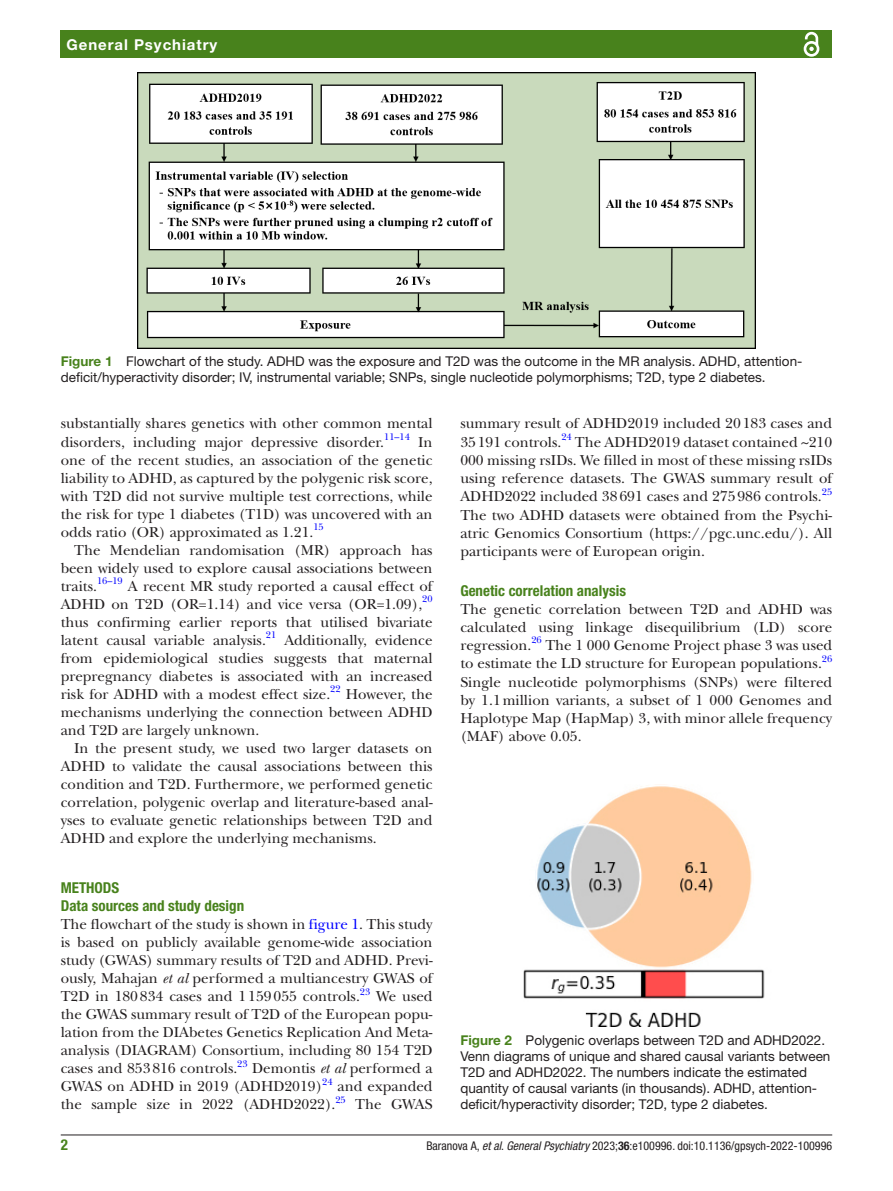
<style>
.page{position:relative;width:893px;height:1191px;background:#fff}
.page>*{position:absolute;margin:0;border:0;box-sizing:border-box;transform-origin:0 0}
.t1{font:15px/18px "New Baskerville";color:#231f20;text-align:justify}
.t2{font:700 condensed 15px/18px "Helvetica Neue LT Std";color:#48821c}
.t3{font:700 15px "Helvetica Neue LT Std";letter-spacing:.065em;color:#fff}
.t4{font:13.5px/16.2px "Helvetica Neue LT Std";color:#231f20}
.t5{font:condensed 12px "Helvetica Neue LT Std";color:#231f20}
.t6{font:9.9px "New Baskerville";color:#00f}
.s1{font-weight:700;color:#48821c}
.s2{color:#00f}
.s3{font-style:italic}
.s4{font-weight:700}
</style>
<div class="page">
<hr style="left:61px;top:1134px;width:771px;height:1px;background:#231f20">
<div style="left:61px;top:31px;width:771px;height:27px;background:#48821c"></div>
<svg style="left:803px;top:31px;width:17px;height:26px"></svg>
<img style="left:138px;top:73px;width:617px;height:275px">
<img style="left:523px;top:786px;width:242px;height:240px">
<p class="t3" style="left:66px;top:35px;width:152px">General Psychiatry</p>
<p class="t4" style="left:61px;top:353px;width:743px"><span class="s1">Figure 1</span> Flowchart of the study. ADHD was the exposure and T2D was the outcome in the MR analysis. ADHD, attention&shy;deficit/hyperactivity disorder; IV, instrumental variable; SNPs, single nucleotide polymorphisms; T2D, type 2 diabetes.</p>
<p class="t1" style="left:61px;top:415px;width:373px">substantially shares genetics with other common mental disorders, including major depressive disorder.</p>
<p class="t6" style="left:384px;top:431px;width:27px">11–14</p>
<p class="t1" style="left:61px;top:433px;width:373px;text-indent:357px">In one of the recent studies, an association of the genetic liability to ADHD, as captured by the polygenic risk score, with T2D did not survive multiple test corrections, while the risk for type 1 diabetes (T1D) was uncovered with an odds ratio (OR) approximated as 1.21.</p>
<p class="t6" style="left:313px;top:521px;width:12px">15</p>
<p class="t1" style="left:61px;top:541px;width:373px;text-indent:14px">The Mendelian randomisation (MR) approach has been widely used to explore causal associations between traits.</p>
<p class="t6" style="left:97px;top:575px;width:27px">16–19</p>
<p class="t1" style="left:61px;top:577px;width:373px;text-indent:67px">A recent MR study reported a causal effect of<br>ADHD on T2D (OR=1.14) and vice versa (OR=1.09),</p>
<p class="t6" style="left:422px;top:593px;width:12px">20</p>
<p class="t1" style="left:61px;top:613px;width:373px">thus confirming earlier reports that utilised bivariate latent causal variable analysis.</p>
<p class="t6" style="left:266px;top:629px;width:12px">21</p>
<p class="t1" style="left:61px;top:631px;width:373px;text-indent:224px">Additionally, evidence from epidemiological studies suggests that maternal prepregnancy diabetes is associated with an increased risk for ADHD with a modest effect size.</p>
<p class="t6" style="left:330px;top:683px;width:12px">22</p>
<p class="t1" style="left:61px;top:685px;width:373px;text-indent:285px">However, the mechanisms underlying the connection between ADHD and T2D are largely unknown.</p>
<p class="t1" style="left:61px;top:739px;width:373px;text-indent:13px">In the present study, we used two larger datasets on ADHD to validate the causal associations between this condition and T2D. Furthermore, we performed genetic correlation, polygenic overlap and literature-based anal&shy;yses to evaluate genetic relationships between T2D and ADHD and explore the underlying mechanisms.</p>
<p class="t2" style="left:61px;top:878px;width:185px">Methods<br>Data sources and study design</p>
<p class="t1" style="left:61px;top:915px;width:373px">The flowchart of the study is shown in <span class="s2">figure 1</span>. This study is based on publicly available genome-wide association study (GWAS) summary results of T2D and ADHD. Previ&shy;ously, Mahajan <span class="s3">et al</span> performed a multiancestry GWAS of T2D in 180834 cases and 1159055 controls.</p>
<p class="t6" style="left:360px;top:985px;width:12px">23</p>
<p class="t1" style="left:61px;top:987px;width:373px;text-indent:315px">We used the GWAS summary result of T2D of the European popu&shy;lation from the DIAbetes Genetics Replication And Meta&shy;analysis (DIAGRAM) Consortium, including 80 154 T2D cases and 853816 controls.</p>
<p class="t6" style="left:237px;top:1057px;width:12px">23</p>
<p class="t1" style="left:61px;top:1059px;width:373px;text-indent:191px">Demontis <span class="s3">et al</span> performed a<br>GWAS on ADHD in 2019 (ADHD2019)</p>
<p class="t6" style="left:322px;top:1075px;width:12px">24</p>
<p class="t1" style="left:338px;top:1077px;width:96px">and expanded</p>
<p class="t1" style="left:61px;top:1095px;width:276px">the sample size in 2022 (ADHD2022).</p>
<p class="t6" style="left:335px;top:1093px;width:12px">25</p>
<p class="t1" style="left:355px;top:1095px;width:79px">The GWAS</p>
<p class="t1" style="left:460px;top:415px;width:373px">summary result of ADHD2019 included 20183 cases and<br>35191 controls.</p>
<p class="t6" style="left:561px;top:431px;width:12px">24</p>
<p class="t1" style="left:460px;top:433px;width:373px;text-indent:115px">The ADHD2019 dataset contained ~210<br>000 missing rsIDs. We filled in most of these missing rsIDs using reference datasets. The GWAS summary result of ADHD2022 included 38691 cases and 275986 controls.</p>
<p class="t6" style="left:822px;top:485px;width:12px">25</p>
<p class="t1" style="left:460px;top:506px;width:373px">The two ADHD datasets were obtained from the Psychi&shy;atric Genomics Consortium (https://pgc.unc.edu/). All participants were of European origin.</p>
<p class="t2" style="left:460px;top:581px;width:167px">Genetic correlation analysis</p>
<p class="t1" style="left:460px;top:600px;width:373px">The genetic correlation between T2D and ADHD was calculated using linkage disequilibrium (LD) score regression.</p>
<p class="t6" style="left:531px;top:634px;width:12px">26</p>
<p class="t1" style="left:460px;top:636px;width:373px;text-indent:85px">The 1 000 Genome Project phase 3 was used to estimate the LD structure for European populations.</p>
<p class="t6" style="left:822px;top:652px;width:12px">26</p>
<p class="t1" style="left:460px;top:673px;width:373px">Single nucleotide polymorphisms (SNPs) were filtered by 1.1million variants, a subset of 1 000 Genomes and Haplotype Map (HapMap) 3, with minor allele frequency (MAF) above 0.05.</p>
<p class="t4" style="left:460px;top:1031px;width:372px"><span class="s1">Figure 2</span> Polygenic overlaps between T2D and ADHD2022.<br>Venn diagrams of unique and shared causal variants between T2D and ADHD2022. The numbers indicate the estimated quantity of causal variants (in thousands). ADHD, attention&shy;deficit/hyperactivity disorder; T2D, type 2 diabetes.</p>
<p class="t2" style="left:61px;top:1135px;width:9px">2</p>
<p class="t5" style="left:426px;top:1138px;width:407px">Baranova A, <span class="s3">et al</span>. <span class="s3">General Psychiatry</span> 2023;<span class="s4">36</span>:e100996. doi:10.1136/gpsych-2022-100996</p>
</div>
